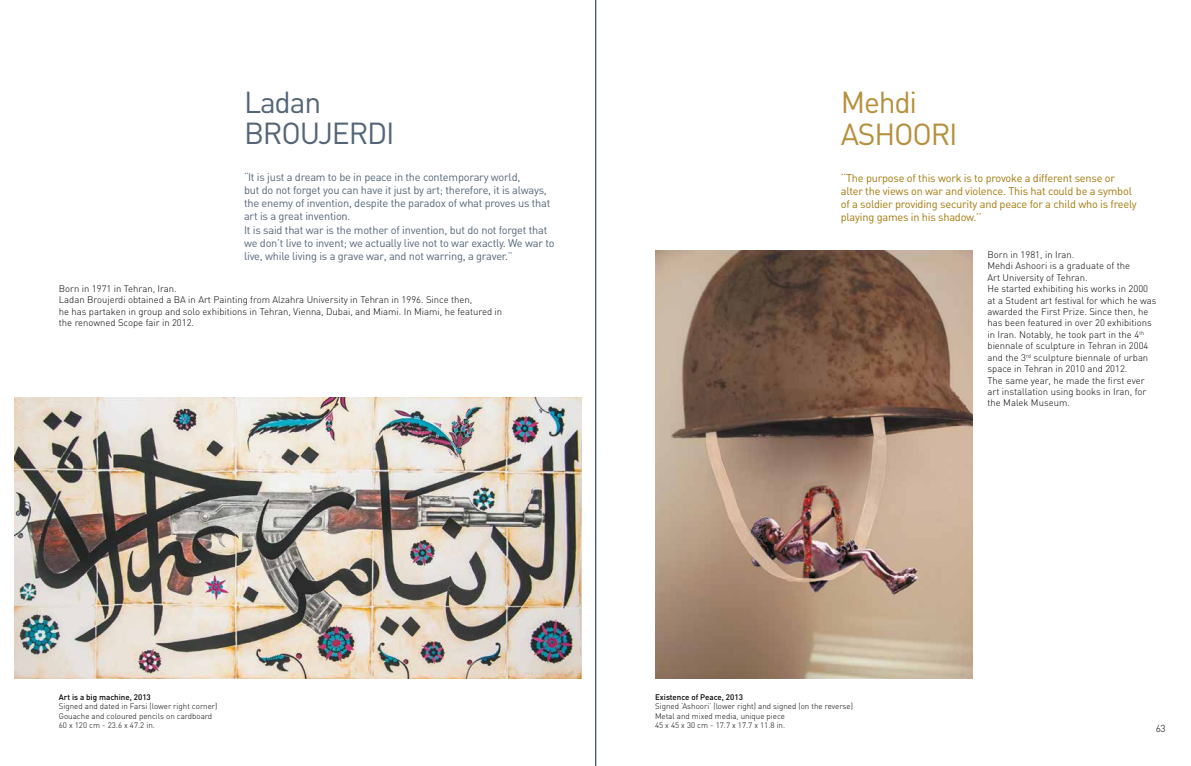
<style>
.page{position:relative;width:1191px;height:766px;background:#fff}
.page>*{position:absolute;margin:0;border:0;box-sizing:border-box;transform-origin:0 0}
.t1{font:30px/31px "DIN";letter-spacing:-.04em;color:#546578}
.t2{font:30px/32px "DIN";letter-spacing:-.04em;color:#b58f3c}
.t3{font:11px/13.2px "DIN";letter-spacing:-.02em;color:#546578}
.t4{font:11px/13.2px "DIN";letter-spacing:-.02em;color:#a3790b}
.t5{font:300 10px "DIN";color:#000}
.t6{font:300 9.5px/11.4px "DIN";color:#000}
.t7{font:300 8px/9.6px "DIN";color:#000}
.t8{font:500 8px "DIN";color:#000}
.s1{color:#727e8f}
</style>
<div class="page">
<img style="left:14px;top:397px;width:567px;height:281px">
<img style="left:655px;top:250px;width:317px;height:428px">
<hr style="left:595px;top:0;width:1px;height:765px;background:#002354">
<h1 class="t1" style="left:244px;top:86px;width:152px">Ladan<br>Broujerdi</h1>
<p class="t3" style="left:244px;top:170px;width:312px"><span class="s1">‘‘</span>It is just a dream to be in peace in the contemporary world,<br>but do not forget you can have it just by art; therefore, it is always, the enemy of invention, despite the paradox of what proves us that art is a great invention.<br>It is said that war is the mother of invention, but do not forget that we don’t live to invent; we actually live not to war exactly. We war to live, while living is a grave war, and not warring, a graver.<span class="s1">’’</span></p>
<p class="t6" style="left:59px;top:283px;width:445px">Born in 1971 in Tehran, Iran.<br>Ladan Broujerdi obtained a BA in art painting from Alzahra University in Tehran in 1996. Since then,<br>he has partaken in group and solo exhibitions in Tehran, Vienna, Dubai, and Miami. In Miami, he featured in the renowned Scope fair in 2012.</p>
<h1 class="t2" style="left:840px;top:86px;width:118px">Mehdi<br>Ashoori</h1>
<p class="t4" style="left:840px;top:171px;width:297px">‘‘The purpose of this work is to provoke a different sense or alter the views on war and violence. This hat could be a symbol of a soldier providing security and peace for a child who is freely playing games in his shadow.’’</p>
<p class="t6" style="left:987px;top:249px;width:170px">Born in 1981, in Iran.<br>Mehdi Ashoori is a graduate of the<br>Art University of Tehran.<br>He started exhibiting his works in 2000 at a Student art festival for which he was awarded the First Prize. Since then, he has been featured in over 20 exhibitions in Iran. Notably, he took part in the 4<sup>th </sup>biennale of sculpture in Tehran in 2004 and the 3<sup>rd</sup> sculpture biennale of urban space in Tehran in 2010 and 2012.<br>The same year, he made the first ever art installation using books in Iran, for the Malek m useum.</p>
<p class="t8" style="left:59px;top:691px;width:93px">Art is a big machine, 2013</p>
<p class="t7" style="left:59px;top:701px;width:160px">Signed and dated in Farsi (lower right corner)<br>Gouache and coloured pencils on cardboard<br>60 x 120 cm - 23.6 x 47.2 in.</p>
<p class="t8" style="left:655px;top:691px;width:89px">Existence of peace, 2013</p>
<p class="t7" style="left:655px;top:701px;width:199px">Signed ‘Ashoori’ (lower right) and signed (on the reverse)<br>Metal and mixed media, unique piece<br>45 x 45 x 30 cm - 17.7 x 17.7 x 11.8 in.</p>
<p class="t5" style="left:1155px;top:722px;width:11px">63</p>
</div>
